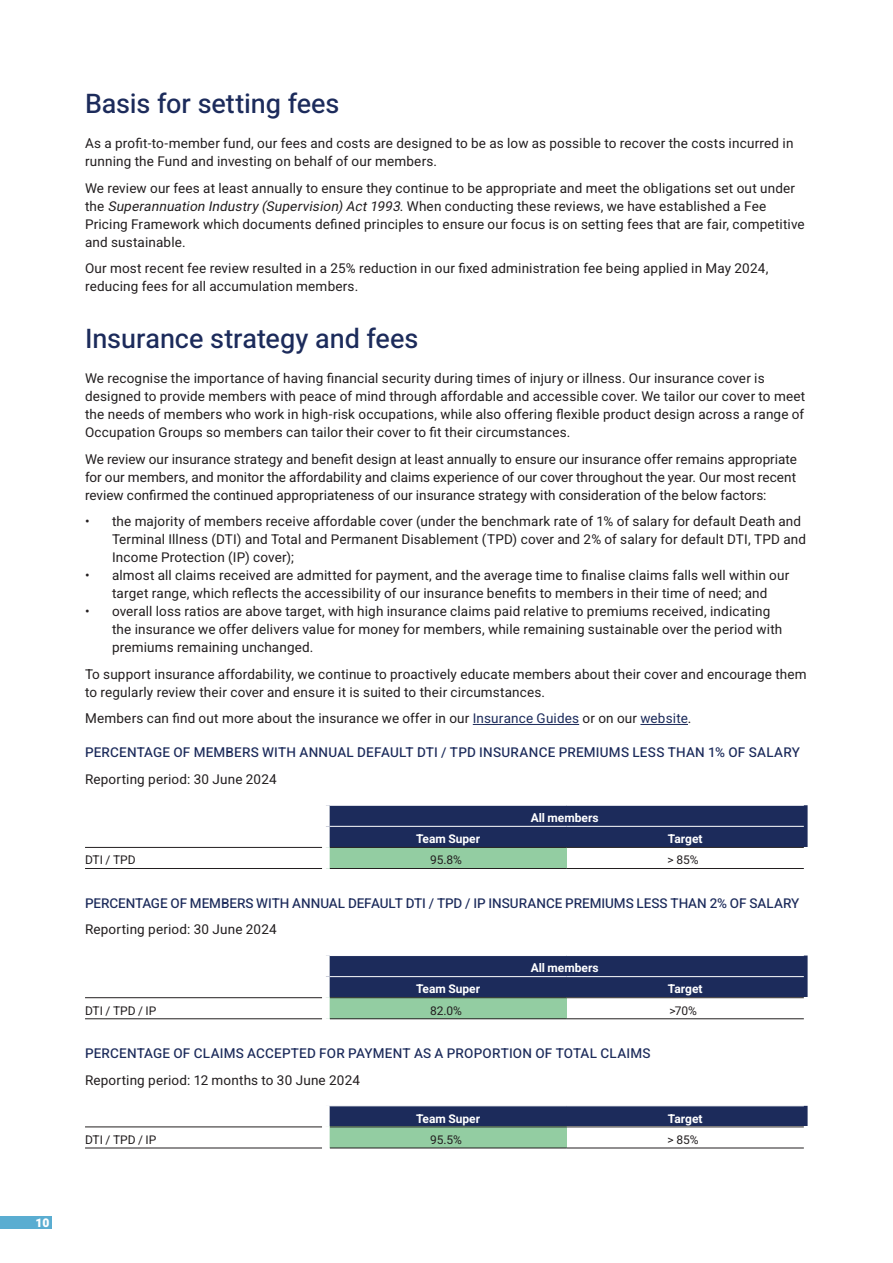
<style>
.page{position:relative;width:893px;height:1263px;background:#fff}
.page>*{position:absolute;margin:0;border:0;box-sizing:border-box;transform-origin:0 0}
.t1{font:500 27px "Heebo";letter-spacing:-.005em;color:#1c2b5b}
.t2{font:13.5px/18px "Heebo";letter-spacing:.01em;color:#231f20}
.t3{font:500 13.5px "Heebo";letter-spacing:.015em;color:#1c2b5b}
.t4{font:500 13.5px "Heebo";letter-spacing:-.005em;color:#1c2b5b}
.t5{font:700 12px "Heebo";color:#fff}
.t6{font:12px "Heebo";color:#231f20}
.t7{font:900 12px "Heebo";color:#fff}
.s1{font-style:italic}
.s2{color:#1c2b5b}
</style>
<div class="page">
<hr style="left:473px;top:724px;width:106px;height:1px;background:#1c2b5b">
<hr style="left:640px;top:724px;width:48px;height:1px;background:#1c2b5b">
<div style="left:330px;top:805px;width:478px;height:42px;background:#1c2b5b"></div>
<div style="left:326px;top:847px;width:241px;height:21px;background:#93cda2"></div>
<hr style="left:85px;top:868px;width:237px;height:1px;background:#231f20">
<hr style="left:330px;top:868px;width:237px;height:1px;background:#231f20">
<hr style="left:567px;top:868px;width:237px;height:1px;background:#231f20">
<hr style="left:85px;top:847px;width:237px;height:1px;background:#231f20">
<hr style="left:330px;top:847px;width:237px;height:1px;background:#231f20">
<hr style="left:567px;top:847px;width:237px;height:1px;background:#231f20">
<hr style="left:330px;top:805px;width:237px;height:1px;background:#fff">
<hr style="left:567px;top:805px;width:237px;height:1px;background:#fff">
<hr style="left:330px;top:826px;width:237px;height:1px;background:#fff">
<hr style="left:567px;top:826px;width:237px;height:1px;background:#fff">
<div style="left:322px;top:847px;width:8px;height:21px;background:#fff"></div>
<div style="left:330px;top:955px;width:478px;height:42px;background:#1c2b5b"></div>
<div style="left:326px;top:998px;width:241px;height:21px;background:#93cda2"></div>
<hr style="left:85px;top:1018px;width:237px;height:1px;background:#231f20">
<hr style="left:330px;top:1018px;width:237px;height:1px;background:#231f20">
<hr style="left:567px;top:1018px;width:237px;height:1px;background:#231f20">
<hr style="left:85px;top:997px;width:237px;height:1px;background:#231f20">
<hr style="left:330px;top:997px;width:237px;height:1px;background:#231f20">
<hr style="left:567px;top:997px;width:237px;height:1px;background:#231f20">
<hr style="left:330px;top:955px;width:237px;height:1px;background:#fff">
<hr style="left:567px;top:955px;width:237px;height:1px;background:#fff">
<hr style="left:330px;top:976px;width:237px;height:1px;background:#fff">
<hr style="left:567px;top:976px;width:237px;height:1px;background:#fff">
<div style="left:322px;top:998px;width:8px;height:21px;background:#fff"></div>
<svg style="left:330px;top:1106px;width:478px;height:21px;background:#23315e"></svg>
<div style="left:326px;top:1127px;width:241px;height:21px;background:#93cda2"></div>
<hr style="left:85px;top:1148px;width:237px;height:1px;background:#231f20">
<hr style="left:330px;top:1148px;width:237px;height:1px;background:#231f20">
<hr style="left:567px;top:1148px;width:237px;height:1px;background:#231f20">
<hr style="left:85px;top:1127px;width:237px;height:1px;background:#231f20">
<hr style="left:330px;top:1127px;width:237px;height:1px;background:#231f20">
<hr style="left:567px;top:1127px;width:237px;height:1px;background:#231f20">
<div style="left:322px;top:1127px;width:8px;height:21px;background:#fff"></div>
<div style="left:0;top:1216px;width:51px;height:13px;background:#5aadd1"></div>
<p class="t7" style="left:35px;top:1215px;width:15px">10</p>
<h1 class="t1" style="left:85px;top:87px;width:256px">Basis for setting fees</h1>
<p class="t2" style="left:85px;top:135px;width:710px">As a profit-to-member fund, our fees and costs are designed to be as low as possible to recover the costs incurred in running the Fund and investing on behalf of our members.</p>
<p class="t2" style="left:85px;top:180px;width:721px">We review our fees at least annually to ensure they continue to be appropriate and meet the obligations set out under the <span class="s1">Superannuation Industry (Supervision)Act1993</span>. When conducting these reviews, we have established a Fee Pricing Framework which documents defined principles to ensure our focus is on setting fees that are fair, competitive and sustainable.</p>
<p class="t2" style="left:85px;top:260px;width:685px">Our most recent fee review resulted in a 25% reduction in our fixed administration fee being applied in May 2024, reducing fees for all accumulation members.</p>
<h1 class="t1" style="left:85px;top:322px;width:335px">Insurance strategy and fees</h1>
<p class="t2" style="left:85px;top:370px;width:722px">We recognise the importance of having financial security during times of injury or illness. Our insurance cover is designed to provide members with peace of mind through affordable and accessible cover. We tailor our cover to meet the needs of members who work in high-risk occupations, while also offering flexible product design across a range of Occupation Groups so members can tailor their cover to fit their circumstances.</p>
<p class="t2" style="left:85px;top:451px;width:713px;text-align:justify">We review our insurance strategy and benefit design at least annually to ensure our insurance offer remains appropriate for our members, and monitor the affordability and claims experience of our cover throughout the year. Our most recent review confirmed the continued appropriateness of our insurance strategy with consideration of the below factors:</p>
<p class="t2" style="left:112px;top:513px;width:696px;text-indent:-27px">• the majority of members receive affordable cover (under the benchmark rate of 1% of salary for default Death and<br>Terminal Illness (DTI) and Total and Permanent Disablement (TPD) cover and 2% of salary for default DTI, TPD and<br>Income Protection (IP) cover);</p>
<p class="t2" style="left:85px;top:567px;width:706px;text-align:center">• almost all claims received are admitted for payment, and the average time to finalise claims falls well within our target range, which reflects the accessibility of our insurance benefits to members in their time of need; and</p>
<p class="t2" style="left:112px;top:603px;width:672px;text-indent:-27px">• overall loss ratios are above target, with high insurance claims paid relative to premiums received, indicating the insurance we offer delivers value for money for members, while remaining sustainable over the period with premiums remaining unchanged.</p>
<p class="t2" style="left:85px;top:666px;width:723px">To support insurance affordability, we continue to proactively educate members about their cover and encourage them to regularly review their cover and ensure it is suited to their circumstances.</p>
<p class="t2" style="left:85px;top:710px;width:608px">Members can find out more about the insurance we offer in our <span class="s2">Insurance Guides</span> or on our <span class="s2">website</span>.</p>
<p class="t3" style="left:85px;top:744px;width:717px">PERCENTAGE OF MEMBERS WITH ANNUAL DEFAULT DTI / TPD INSURANCE PREMIUMS LESS THAN 1% OF SALARY</p>
<p class="t2" style="left:85px;top:771px;width:193px">Reporting period: 30 June 2024</p>
<p class="t5" style="left:531px;top:810px;width:69px">All members</p>
<p class="t5" style="left:416px;top:831px;width:65px">Team Super</p>
<p class="t5" style="left:668px;top:831px;width:36px">Target</p>
<p class="t6" style="left:85px;top:852px;width:52px">DTI / TPD</p>
<p class="t6" style="left:430px;top:852px;width:33px">95.8%</p>
<p class="t6" style="left:668px;top:852px;width:33px">&gt; 85%</p>
<p class="t4" style="left:85px;top:895px;width:716px">PERCENTAGE OF MEMBERS WITH ANNUAL DEFAULT DTI / TPD / IP INSURANCE PREMIUMS LESS THAN 2% OF SALARY</p>
<p class="t2" style="left:85px;top:921px;width:193px">Reporting period: 30 June 2024</p>
<p class="t5" style="left:531px;top:961px;width:69px">All members</p>
<p class="t5" style="left:416px;top:982px;width:65px">Team Super</p>
<p class="t5" style="left:668px;top:982px;width:36px">Target</p>
<p class="t6" style="left:85px;top:1003px;width:73px">DTI / TPD / IP</p>
<p class="t6" style="left:430px;top:1003px;width:34px">82.0%</p>
<p class="t6" style="left:669px;top:1003px;width:29px">&gt;70%</p>
<p class="t3" style="left:85px;top:1045px;width:567px">PERCENTAGE OF CLAIMS ACCEPTED FOR PAYMENT AS A PROPORTION OF TOTAL CLAIMS</p>
<p class="t2" style="left:85px;top:1071px;width:276px">Reporting period: 12 months to 30 June 2024</p>
<p class="t5" style="left:416px;top:1111px;width:65px">Team Super</p>
<p class="t5" style="left:668px;top:1111px;width:36px">Target</p>
<p class="t6" style="left:85px;top:1132px;width:73px">DTI / TPD / IP</p>
<p class="t6" style="left:430px;top:1132px;width:33px">95.5%</p>
<p class="t6" style="left:668px;top:1132px;width:33px">&gt; 85%</p>
</div>
